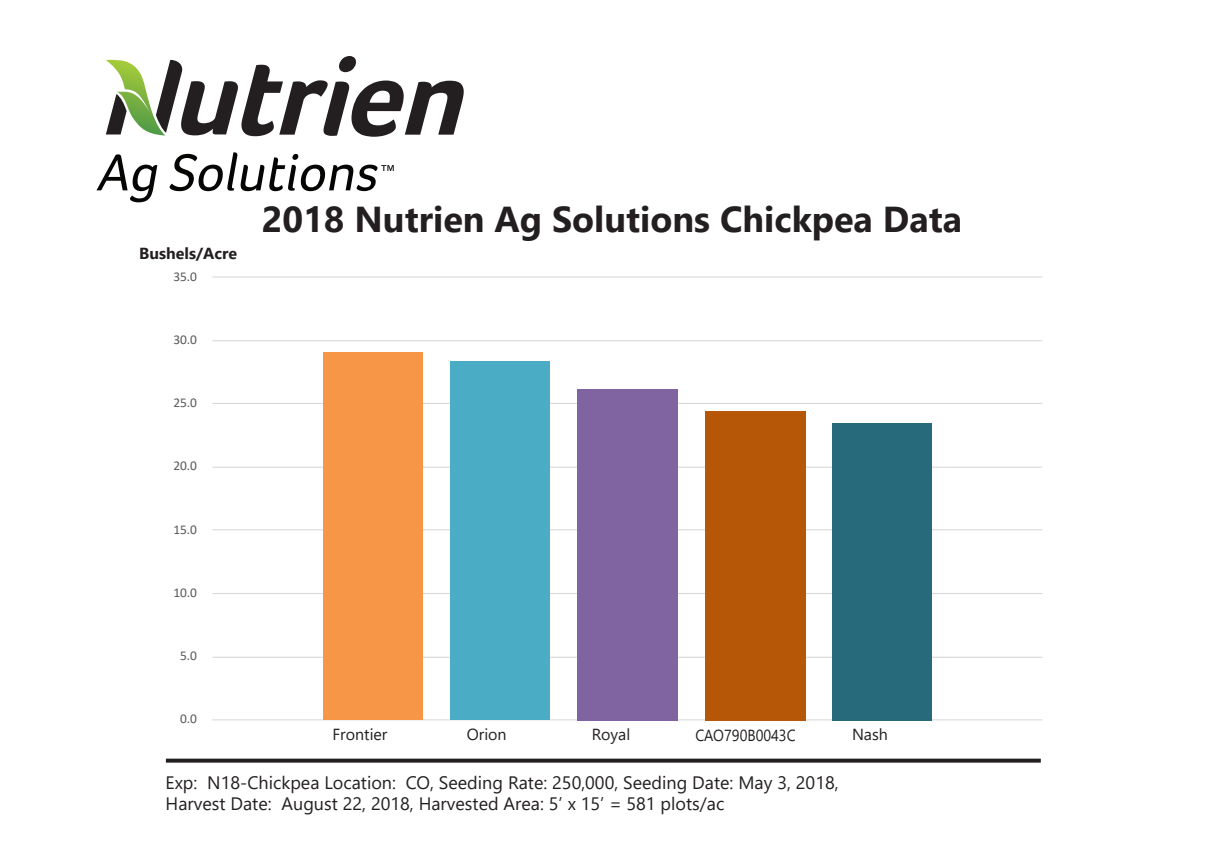
<style>
.page{position:relative;width:1224px;height:864px;background:#fff}
.page>*{position:absolute;margin:0;border:0;box-sizing:border-box;transform-origin:0 0}
.t1{font:700 36px "Segoe UI";color:#231f20}
.t2{font:18px "Segoe UI";color:#231f20}
.t3{font:16px "Segoe UI";color:#231f20}
.t4{font:16px "Segoe UI";color:#231f20;scale:.9 1}
.t5{font:700 16px "Segoe UI";color:#231f20}
.t6{font:13.4px "Calibri";letter-spacing:-.005em;color:#595959}
</style>
<div class="page">
<svg style="left:106px;top:56px;width:358px;height:81px"></svg>
<svg style="left:97px;top:154px;width:60px;height:48px"></svg>
<svg style="left:170px;top:152px;width:224px;height:39px"></svg>
<svg style="left:166px;top:759px;width:875px;height:4px;background:#363334"></svg>
<svg style="left:212px;top:276px;width:831px;height:445px"></svg>
<p class="t5" style="left:139px;top:238px;width:99px">Bushels/Acre</p>
<p class="t6" style="left:173px;top:267px;width:25px">35.0</p>
<p class="t6" style="left:173px;top:330px;width:25px">30.0</p>
<p class="t6" style="left:173px;top:393px;width:25px">25.0</p>
<p class="t6" style="left:173px;top:457px;width:25px">20.0</p>
<p class="t6" style="left:173px;top:520px;width:25px">15.0</p>
<p class="t6" style="left:173px;top:583px;width:25px">10.0</p>
<p class="t6" style="left:180px;top:646px;width:18px">5.0</p>
<p class="t6" style="left:180px;top:710px;width:18px">0.0</p>
<p class="t1" style="left:262px;top:186px;width:702px">2018 Nutrien Ag Solutions Chickpea Data</p>
<p class="t3" style="left:332px;top:719px;width:57px">Frontier</p>
<p class="t3" style="left:467px;top:719px;width:41px">Orion</p>
<p class="t3" style="left:592px;top:719px;width:40px">Royal</p>
<p class="t4" style="left:695px;top:720px;width:113px">CAO790B0043C</p>
<p class="t3" style="left:852px;top:719px;width:37px">Nash</p>
<p class="t2" style="left:166px;top:766px;width:675px">Exp: N18-Chickpea Location: CO, Seeding Rate: 250,000, Seeding Date: May 3, 2018,</p>
<p class="t2" style="left:166px;top:787px;width:560px">Harvest Date: August 22, 2018, Harvested Area: 5’ x 15’ = 581 plots/ac</p>
</div>
